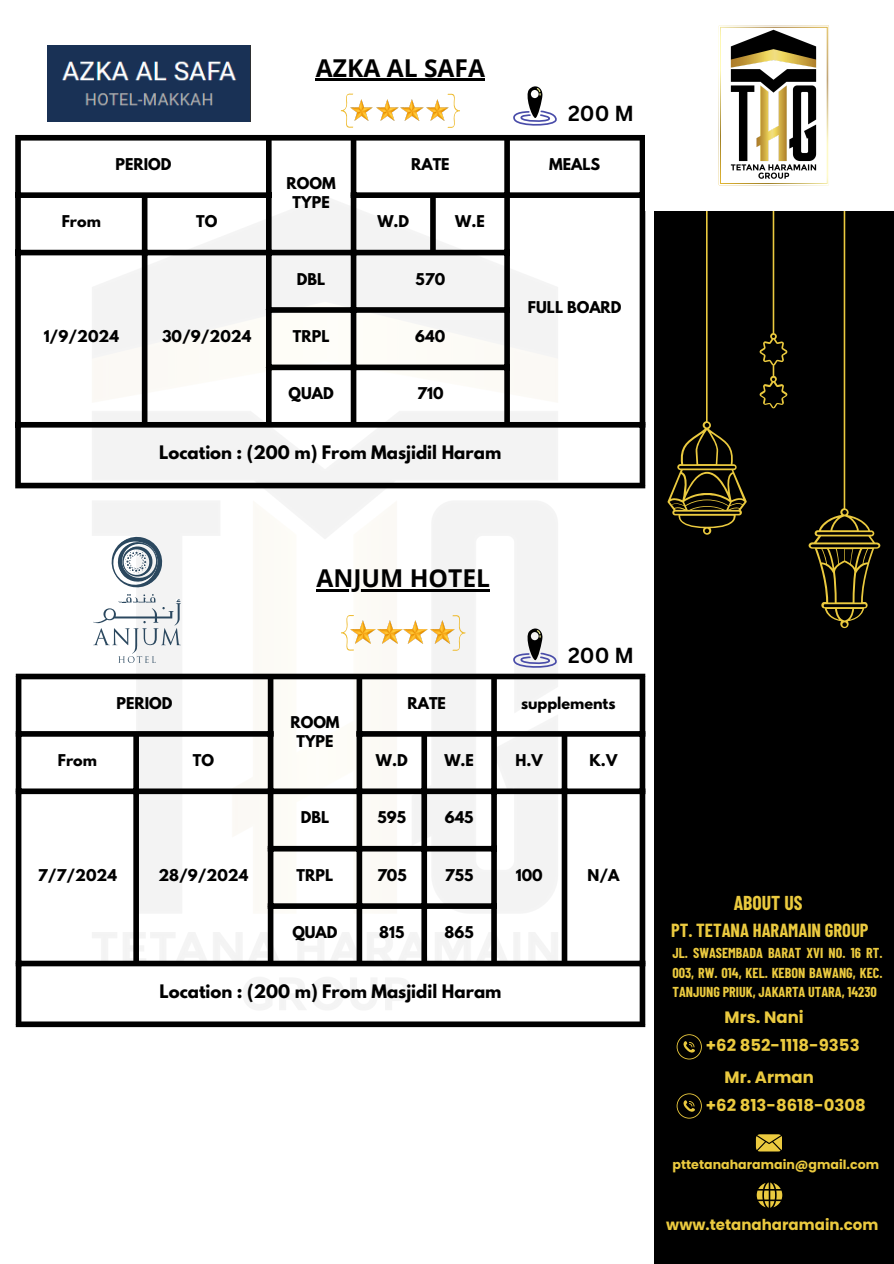
<style>
.page{position:relative;width:894px;height:1264px;background:#fff}
.page>*{position:absolute;margin:0;border:0;box-sizing:border-box;transform-origin:0 0}
.t1{font:700 24.6px "Open Sans";color:#000}
.t2{font:700 21.15px "Canva Sans";color:#000}
.t3{font:700 19.65px "Barlow Condensed";color:#ebca3f}
.t4{font:700 18.6px "Barlow Condensed";color:#ebca3f}
.t5{font:700 16.5px "League Spartan";color:#000}
.t6{font:700 16.5px "Poppins";color:#ebca3f}
.t7{font:700 15px "Poppins";color:#ebca3f}
.t8{font:700 14.4px/19.2px "League Spartan";color:#000;text-align:center}
.t9{font:700 14.1px/19.4px "Barlow Condensed";color:#ebca3f;text-align:justify}
.t10{font:700 12.6px "Poppins";color:#ebca3f}
</style>
<div class="page">
<img style="left:23px;top:185px;width:613px;height:843px">
<div style="left:15px;top:141px;width:6px;height:342px;background:#000"></div>
<div style="left:142px;top:198px;width:5px;height:224px;background:#000"></div>
<div style="left:266px;top:141px;width:5px;height:281px;background:#000"></div>
<div style="left:350px;top:141px;width:6px;height:281px;background:#000"></div>
<div style="left:430px;top:198px;width:5px;height:52px;background:#000"></div>
<div style="left:504px;top:141px;width:6px;height:281px;background:#000"></div>
<div style="left:639px;top:141px;width:6px;height:342px;background:#000"></div>
<div style="left:15px;top:135px;width:630px;height:6px;background:#000"></div>
<div style="left:15px;top:192px;width:256px;height:6px;background:#000"></div>
<div style="left:350px;top:192px;width:295px;height:6px;background:#000"></div>
<div style="left:15px;top:250px;width:495px;height:5px;background:#000"></div>
<div style="left:266px;top:307px;width:244px;height:6px;background:#000"></div>
<div style="left:266px;top:364px;width:244px;height:6px;background:#000"></div>
<div style="left:15px;top:422px;width:630px;height:5px;background:#000"></div>
<div style="left:15px;top:483px;width:630px;height:5px;background:#000"></div>
<img style="left:48px;top:45px;width:202px;height:77px">
<img style="left:353px;top:620px;width:22px;height:24px">
<img style="left:377px;top:620px;width:50px;height:24px">
<img style="left:430px;top:620px;width:22px;height:24px">
<svg style="left:341px;top:614px;width:12px;height:36px"></svg>
<svg style="left:452px;top:615px;width:13px;height:36px"></svg>
<div style="left:16px;top:679px;width:5px;height:342px;background:#000"></div>
<div style="left:133px;top:736px;width:6px;height:224px;background:#000"></div>
<div style="left:268px;top:679px;width:5px;height:281px;background:#000"></div>
<div style="left:356px;top:679px;width:6px;height:281px;background:#000"></div>
<div style="left:421px;top:736px;width:6px;height:224px;background:#000"></div>
<div style="left:491px;top:679px;width:5px;height:281px;background:#000"></div>
<div style="left:561px;top:736px;width:6px;height:224px;background:#000"></div>
<div style="left:639px;top:679px;width:6px;height:342px;background:#000"></div>
<div style="left:16px;top:673px;width:629px;height:6px;background:#000"></div>
<div style="left:16px;top:731px;width:257px;height:5px;background:#000"></div>
<div style="left:356px;top:731px;width:289px;height:5px;background:#000"></div>
<div style="left:16px;top:788px;width:629px;height:6px;background:#000"></div>
<div style="left:268px;top:845px;width:228px;height:6px;background:#000"></div>
<div style="left:268px;top:903px;width:228px;height:5px;background:#000"></div>
<div style="left:16px;top:960px;width:629px;height:6px;background:#000"></div>
<div style="left:16px;top:1021px;width:629px;height:6px;background:#000"></div>
<svg style="left:110px;top:537px;width:53px;height:51px"></svg>
<svg style="left:93px;top:594px;width:88px;height:69px"></svg>
<hr style="left:316px;top:79px;width:169px;height:2px;background:#000">
<hr style="left:316px;top:589px;width:174px;height:2px;background:#000">
<img style="left:353px;top:99px;width:20px;height:22px">
<img style="left:376px;top:99px;width:22px;height:22px">
<img style="left:400px;top:99px;width:23px;height:22px">
<img style="left:426px;top:99px;width:21px;height:22px">
<svg style="left:340px;top:93px;width:13px;height:35px"></svg>
<svg style="left:447px;top:94px;width:13px;height:34px"></svg>
<div style="left:653px;top:0;width:240px;height:1263px;background:#000"></div>
<div style="left:645px;top:0;width:248px;height:210px;background:#fff"></div>
<svg style="left:667px;top:25px;width:213px;height:603px"></svg>
<svg style="left:676px;top:1034px;width:25px;height:25px"></svg>
<svg style="left:755px;top:1134px;width:26px;height:17px"></svg>
<svg style="left:756px;top:1182px;width:26px;height:25px"></svg>
<svg style="left:676px;top:1093px;width:25px;height:25px"></svg>
<svg style="left:513px;top:86px;width:43px;height:40px"></svg>
<svg style="left:513px;top:625px;width:43px;height:42px"></svg>
<p class="t8" style="left:115px;top:156px;width:57px">PERIOD</p>
<p class="t1" style="left:316px;top:50px;width:171px">AZKA AL SAFA</p>
<p class="t2" style="left:568px;top:99px;width:67px">200 M</p>
<h1 class="t8" style="left:286px;top:175px;width:51px">ROOM<br>TYPE</h1>
<p class="t8" style="left:411px;top:156px;width:40px">RATE</p>
<p class="t8" style="left:549px;top:156px;width:53px">MEALS</p>
<p class="t8" style="left:62px;top:214px;width:41px">From</p>
<p class="t8" style="left:196px;top:214px;width:23px">TO</p>
<p class="t8" style="left:377px;top:214px;width:33px">W.D</p>
<p class="t8" style="left:455px;top:214px;width:31px">W.E</p>
<p class="t8" style="left:44px;top:328px;width:77px">1/9/2024</p>
<p class="t8" style="left:162px;top:328px;width:91px">30/9/2024</p>
<p class="t8" style="left:297px;top:271px;width:30px">DBL</p>
<p class="t8" style="left:415px;top:271px;width:31px">570</p>
<p class="t8" style="left:293px;top:328px;width:38px">TRPL</p>
<p class="t8" style="left:415px;top:328px;width:31px">640</p>
<p class="t8" style="left:288px;top:386px;width:47px">QUAD</p>
<p class="t8" style="left:417px;top:386px;width:28px">710</p>
<p class="t5" style="left:159px;top:444px;width:343px">Location : (200 m) From Masjidil Haram</p>
<h2 class="t8" style="left:528px;top:299px;width:95px">FULL BOARD</h2>
<p class="t8" style="left:117px;top:695px;width:57px">PERIOD</p>
<p class="t1" style="left:316px;top:561px;width:175px">ANJUM HOTEL</p>
<p class="t2" style="left:568px;top:640px;width:67px">200 M</p>
<p class="t8" style="left:290px;top:714px;width:51px">ROOM<br>TYPE</p>
<p class="t8" style="left:407px;top:695px;width:40px">RATE</p>
<p class="t8" style="left:521px;top:695px;width:96px">supplements</p>
<p class="t8" style="left:58px;top:752px;width:41px">From</p>
<p class="t8" style="left:193px;top:752px;width:23px">TO</p>
<h1 class="t8" style="left:376px;top:752px;width:33px">W.D</h1>
<p class="t8" style="left:444px;top:752px;width:31px">W.E</p>
<p class="t8" style="left:515px;top:752px;width:29px">H.V</p>
<p class="t8" style="left:589px;top:752px;width:29px">K.V</p>
<p class="t8" style="left:38px;top:867px;width:81px">7/7/2024</p>
<p class="t8" style="left:158px;top:867px;width:91px">28/9/2024</p>
<p class="t8" style="left:301px;top:809px;width:30px">DBL</p>
<p class="t8" style="left:377px;top:809px;width:30px">595</p>
<h2 class="t8" style="left:444px;top:809px;width:30px">645</h2>
<p class="t8" style="left:296px;top:867px;width:38px">TRPL</p>
<p class="t8" style="left:377px;top:867px;width:31px">705</p>
<p class="t8" style="left:445px;top:867px;width:30px">755</p>
<p class="t8" style="left:515px;top:867px;width:28px">100</p>
<p class="t8" style="left:587px;top:867px;width:33px">N/A</p>
<p class="t8" style="left:292px;top:924px;width:47px">QUAD</p>
<p class="t8" style="left:379px;top:924px;width:27px">815</p>
<p class="t8" style="left:444px;top:924px;width:31px">865</p>
<p class="t5" style="left:159px;top:983px;width:343px">Location : (200 m) From Masjidil Haram</p>
<p class="t3" style="left:733px;top:890px;width:70px">ABOUT US</p>
<p class="t4" style="left:671px;top:918px;width:199px">PT. TETANA HARAMAIN GROUP</p>
<p class="t9" style="left:672px;top:943px;width:211px">JL. SWASEMBADA BARAT XVI NO. 16 RT.<br>003, RW. 014, KEL. KEBON BAWANG, KEC.<br>TANJUNG PRIUK, JAKARTA UTARA, 14230</p>
<p class="t6" style="left:724px;top:1005px;width:81px">Mrs. Nani</p>
<p class="t6" style="left:705px;top:1034px;width:155px">+62 852-1118-9353</p>
<p class="t6" style="left:724px;top:1065px;width:91px">Mr. Arman</p>
<p class="t6" style="left:705px;top:1093px;width:161px">+62 813-8618-0308</p>
<p class="t10" style="left:672px;top:1155px;width:208px">pttetanaharamain@gmail.com</p>
<p class="t7" style="left:666px;top:1214px;width:214px">www.tetanaharamain.com</p>
</div>
